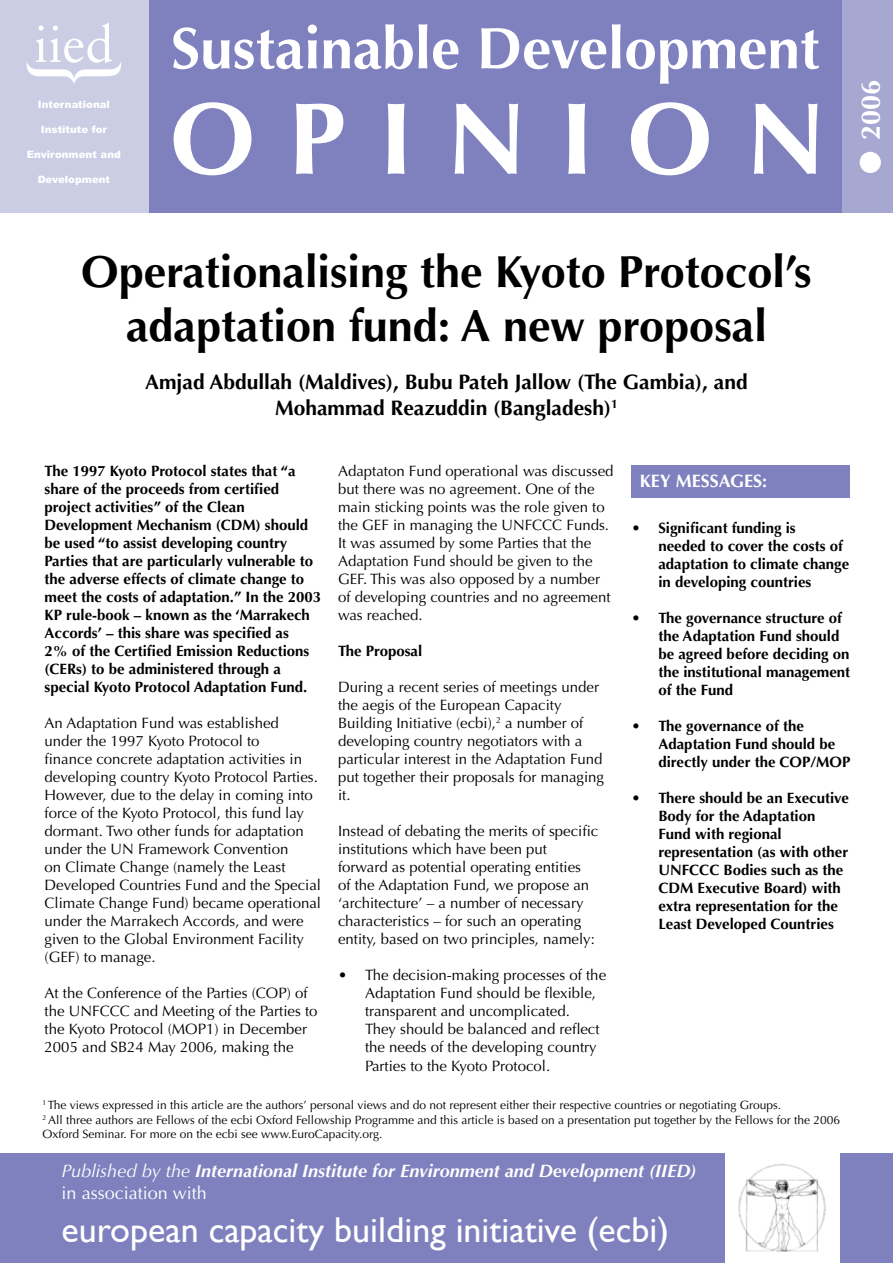
<style>
.page{position:relative;width:893px;height:1263px;background:#fff}
.page>*{position:absolute;margin:0;border:0;box-sizing:border-box;transform-origin:0 0}
.t1{font:700 102px "Optima";letter-spacing:.33em;color:#fff}
.t2{font:700 63px "Arial";color:#fff}
.t3{font:700 58.5px "Optima";color:#fff}
.t4{font:700 45px/54px "Optima";color:#000;text-align:center}
.t5{font:36px "Gill Sans";color:#fff}
.t6{font:700 27px "Optima";color:#fff}
.t7{font:700 21px/25.2px "Optima";color:#000;text-align:center}
.t8{font:italic 700 18px/21.6px "Optima";color:#fff}
.t9{font:700 18px "Optima";color:#fff}
.t10{font:15px/18px "Optima";color:#000}
.t11{font:700 15px/18px "Optima";color:#000}
.t12{font:12px/14.4px "Optima";color:#000}
.t13{font:900 10.2px "Arial";color:#fff}
.s1{font-weight:400}
.s2{font-weight:400;font-style:normal}
</style>
<div class="page">
<div style="left:0;top:0;width:149px;height:213px;background:#cbcde5"></div>
<div style="left:149px;top:0;width:744px;height:213px;background:#7e81be"></div>
<div style="left:0;top:1153px;width:893px;height:110px;background:#7e81be"></div>
<svg style="left:27px;top:23px;width:94px;height:61px"></svg>
<div style="left:843px;top:0;width:50px;height:213px;background:#a6a8d2"></div>
<svg style="left:859px;top:151px;width:22px;height:22px"></svg>
<div style="left:631px;top:465px;width:219px;height:33px;background:#7e81be"></div>
<div style="left:725px;top:1152px;width:115px;height:111px;background:#fff"></div>
<img style="left:738px;top:1163px;width:88px;height:89px">
<p class="t13" style="left:38px;top:97px;width:74px">International</p>
<p class="t13" style="left:41px;top:122px;width:68px">Institute for</p>
<p class="t13" style="left:27px;top:147px;width:96px">Environment and</p>
<p class="t13" style="left:38px;top:172px;width:74px">Development</p>
<h3 class="t3" style="left:171px;top:14px;width:650px">Sustainable Development</h3>
<h1 class="t1" style="left:170px;top:80px;width:657px">OPINION</h1>
<h3 class="t6" style="left:855px;top:140px;width:62px;rotate:-90deg">2006</h3>
<h2 class="t2" style="left:829px;top:173px;width:24px;rotate:-90deg">•</h2>
<h3 class="t4" style="left:81px;top:246px;width:732px">Operationalising the Kyoto Protocol’s adaptation fund: A new proposal</h3>
<h3 class="t7" style="left:145px;top:370px;width:604px">Amjad Abdullah (Maldives), Bubu Pateh Jallow (The Gambia), and<br>Mohammad Reazuddin (Bangladesh)<sup>1</sup></h3>
<p class="t11" style="left:45px;top:462px;width:278px">The 1997 Kyoto Protocol states that “a share of the proceeds from certified project activities” of the Clean Development Mechanism (CDM) should be used “to assist developing country Parties that are particularly vulnerable to the adverse effects of climate change to meet the costs of adaptation.” In the 2003<br>KP rule-book – known as the ‘Marrakech Accords’ – this share was specified as<br>2% of the Certified Emission Reductions (CERs) to be administered through a special Kyoto Protocol Adaptation Fund.</p>
<p class="t10" style="left:45px;top:715px;width:278px">An Adaptation Fund was established<br>under the 1997 Kyoto Protocol to<br>finance concrete adaptation activities in developing country Kyoto Protocol Parties.<br>However, due to the delay in coming into force of the Kyoto Protocol, this fund lay dormant. Two other funds for adaptation under the UN Framework Convention<br>on Climate Change (namely the Least Developed Countries Fund and the Special Climate Change Fund) became operational under the Marrakech Accords, and were given to the Global Environment Facility (GEF) to manage.</p>
<p class="t10" style="left:45px;top:985px;width:274px">At the Conference of the Parties (COP) of the UNFCCC and Meeting of the Parties to the Kyoto Protocol (MOP1) in December 2005 and SB24 May 2006, making the</p>
<p class="t10" style="left:338px;top:463px;width:277px">Adaptaton Fund operational was discussed but there was no agreement. One of the main sticking points was the role given to the GEF in managing the UNFCCC Funds.<br>It was assumed by some Parties that the Adaptation Fund should be given to the GEF. This was also opposed by a number of developing countries and no agreement was reached.</p>
<p class="t11" style="left:338px;top:642px;width:86px">The Proposal</p>
<p class="t10" style="left:338px;top:679px;width:267px">During a recent series of meetings under the aegis of the European Capacity Building Initiative (ecbi),<sup>2</sup> a number of developing country negotiators with a particular interest in the Adaptation Fund put together their proposals for managing it.</p>
<p class="t10" style="left:338px;top:823px;width:262px">Instead of debating the merits of specific institutions which have been put forward as potential operating entities<br>of the Adaptation Fund, we propose an ‘architecture’ – a number of necessary characteristics – for such an operating entity, based on two principles, namely:</p>
<p class="t10" style="left:365px;top:967px;width:243px">The decision-making processes of the Adaptation Fund should be flexible, transparent and uncomplicated.<br>They should be balanced and reflect the needs of the developing country Parties to the Kyoto Protocol.</p>
<p class="t10" style="left:338px;top:967px;width:11px">•</p>
<p class="t9" style="left:640px;top:470px;width:129px">KEY MESSAGES:</p>
<p class="t11" style="left:658px;top:519px;width:192px">Significant funding is<br>needed to cover the costs of adaptation to climate change in developing countries</p>
<p class="t11" style="left:658px;top:609px;width:193px">The governance structure of the Adaptation Fund should be agreed before deciding on the institutional management of the Fund</p>
<p class="t11" style="left:658px;top:717px;width:193px">The governance of the<br>Adaptation Fund should be directly under the COP/MOP</p>
<p class="t11" style="left:658px;top:789px;width:192px">There should be an Executive<br>Body for the Adaptation<br>Fund with regional representation (as with other<br>UNFCCC Bodies such as the<br>CDM Executive Board) with extra representation for the<br>Least Developed Countries</p>
<p class="t11" style="left:631px;top:519px;width:11px">•</p>
<p class="t11" style="left:631px;top:609px;width:11px">•</p>
<p class="t11" style="left:631px;top:717px;width:11px">•</p>
<p class="t11" style="left:631px;top:789px;width:11px">•</p>
<p class="t12" style="left:43px;top:1098px;width:799px"><sup>1</sup> The views expressed in this article are the authors’ personal views and do not represent either their respective countries or negotiating Groups.<br><sup>2</sup> All three authors are Fellows of the ecbi Oxford Fellowship Programme and this article is based on a presentation put together by the Fellows for the 2006<br>Oxford Seminar. For more on the ecbi see www.EuroCapacity.org.</p>
<p class="t8" style="left:62px;top:1160px;width:636px"><span class="s1">Published by the</span> International Institute for Environment and Development (IIED) <span class="s2">in association with</span></p>
<h3 class="t5" style="left:62px;top:1209px;width:609px">european capacity building initiative (ecbi)</h3>
</div>
